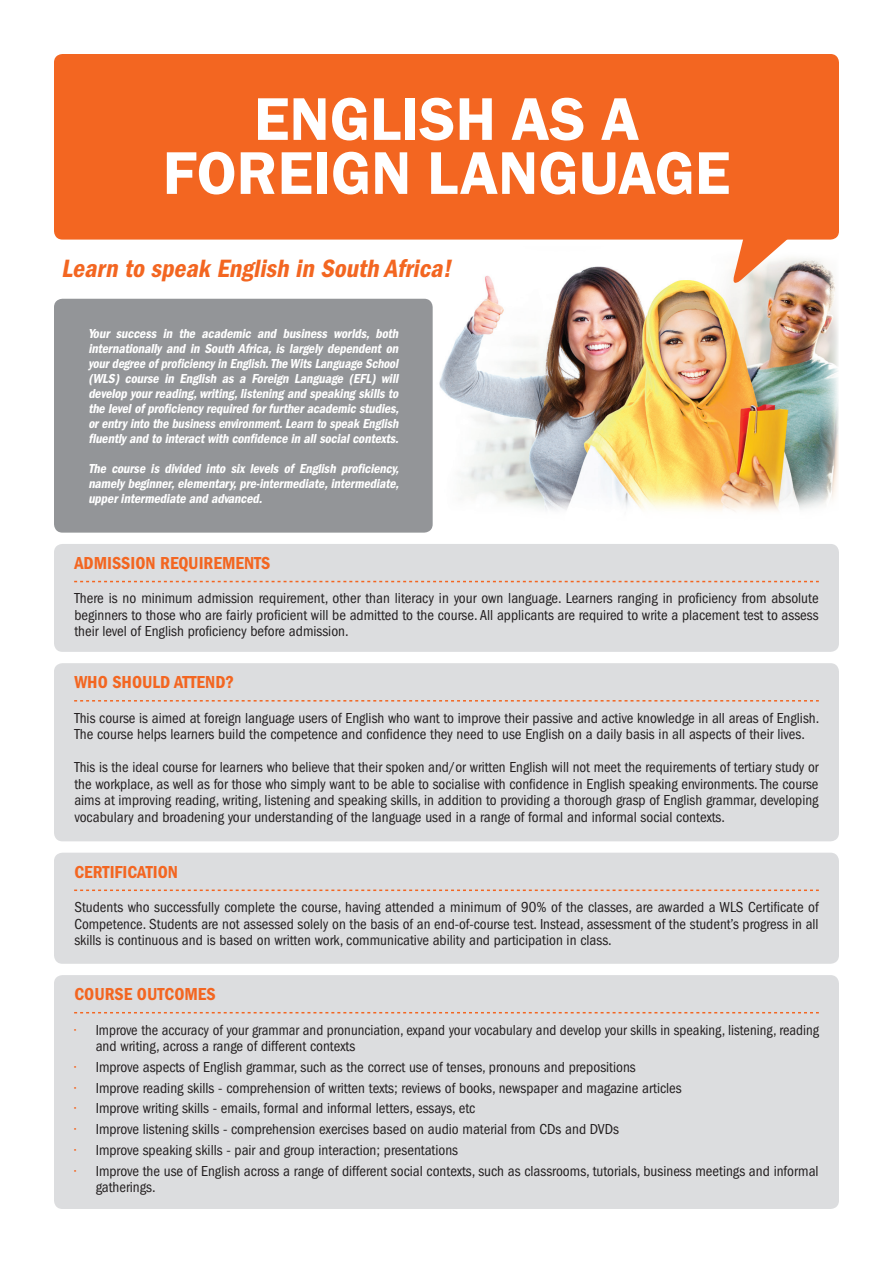
<style>
.page{position:relative;width:893px;height:1263px;background:#fff}
.page>*{position:absolute;margin:0;border:0;box-sizing:border-box;transform-origin:0 0}
.t1{font:600 62.4px/54px "Franklin Got Itc T";color:#fff;text-align:center}
.t2{font:italic 25.95px "ITC Franklin Gothic Std Dm Cd";color:#f36621}
.t3{font:18px "ITC Franklin Gothic Std Dm Cd";color:#f36621}
.t4{font:condensed 15px/16.5px "ITC Franklin Gothic Std";color:#231f20;text-align:justify}
.t5{font:italic 13.5px/15px "ITC Franklin Gothic Std Dm Cd";color:#fff;text-align:justify}
.s1{color:#f36621}
</style>
<div class="page">
<img style="left:428px;top:260px;width:411px;height:252px">
<div style="left:54px;top:54px;width:785px;height:186px;background:#f36621;border-radius:9px"></div>
<svg style="left:731px;top:239px;width:84px;height:50px"></svg>
<div style="left:54px;top:299px;width:379px;height:234px;background:#939598;border-radius:9px"></div>
<div style="left:54px;top:544px;width:785px;height:108px;background:#dcdddf;border-radius:9px"></div>
<svg style="left:74px;top:581px;width:745px;height:1px"></svg>
<div style="left:54px;top:663px;width:785px;height:178px;background:#dcdddf;border-radius:9px"></div>
<svg style="left:74px;top:700px;width:745px;height:1px"></svg>
<div style="left:54px;top:853px;width:785px;height:111px;background:#dcdddf;border-radius:9px"></div>
<svg style="left:74px;top:889px;width:745px;height:2px"></svg>
<div style="left:54px;top:975px;width:785px;height:234px;background:#dcdddf;border-radius:9px"></div>
<svg style="left:74px;top:1012px;width:745px;height:1px"></svg>
<p class="t1" style="left:163px;top:92px;width:569px">ENGLISH AS A<br>FOREIGN LANGUAGE</p>
<p class="t2" style="left:61px;top:254px;width:397px">Learn to speak English in South Africa!</p>
<p class="t5" style="left:88px;top:326px;width:315px">Your success in the academic and business worlds, both internationally and in South Africa, is largely dependent on yourdegree ofproficiency in English.The WitsLanguage School (WLS) course in English as a Foreign Language (EFL) will develop yourreading,writing,listening and speaking skills to the levelofproficiency required forfurtheracademic studies, orentry into the businessenvironment.Learn to speak English fluently and to interactwith confidence in allsocialcontexts.</p>
<p class="t5" style="left:88px;top:461px;width:315px">The course is divided into six levels of English proficiency, namely beginner,elementary,pre-intermediate,intermediate, upperintermediate and advanced.</p>
<p class="t3" style="left:74px;top:553px;width:198px">ADMISSION REQUIREMENTS</p>
<p class="t4" style="left:74px;top:590px;width:746px">There is no minimum admission requirement, other than literacy in your own language. Learners ranging in proficiency from absolute beginners to those who are fairly proficient will be admitted to the course. All applicants are required to write a placement test to assess their level of English proficiency before admission.</p>
<p class="t3" style="left:74px;top:672px;width:161px">WHO SHOULD ATTEND?</p>
<p class="t4" style="left:74px;top:709px;width:746px">This course is aimed at foreign language users of English who want to improve their passive and active knowledge in all areas of English.<br>The course helps learners build the competence and confidence they need to use English on a daily basis in all aspects of their lives.</p>
<p class="t4" style="left:74px;top:759px;width:746px">This is the ideal course for learners who believe that their spoken and/or written English will not meet the requirements of tertiary study or the workplace, as well as for those who simply want to be able to socialise with confidence in English speaking environments. The course aims at improving reading, writing, listening and speaking skills, in addition to providing a thorough grasp of English grammar, developing vocabulary and broadening your understanding of the language used in a range of formal and informal social contexts.</p>
<p class="t3" style="left:74px;top:861px;width:105px">CERTIFICATION</p>
<p class="t4" style="left:74px;top:899px;width:746px">Students who successfully complete the course, having attended a minimum of 90% of the classes, are awarded a WLS Certificate of Competence. Students are not assessed solely on the basis of an end-of-course test. Instead, assessment of the student’s progress in all skills is continuous and is based on written work, communicative ability and participation in class.</p>
<p class="t3" style="left:74px;top:984px;width:143px">COURSE OUTCOMES</p>
<p class="t4" style="left:96px;top:1021px;width:725px;text-indent:-21px"><span class="s1">•</span> Improve the accuracy of your grammar and pronunciation, expand your vocabulary and develop your skills in speaking, listening, reading and writing, across a range of different contexts</p>
<p class="t4" style="left:74px;top:1059px;width:563px"><span class="s1">•</span> Improve aspects of English grammar, such as the correct use of tenses, pronouns and prepositions</p>
<p class="t4" style="left:74px;top:1079px;width:609px"><span class="s1">•</span> Improve reading skills - comprehension of written texts; reviews of books, newspaper and magazine articles</p>
<p class="t4" style="left:74px;top:1100px;width:402px"><span class="s1">•</span> Improve writing skills - emails, formal and informal letters, essays, etc</p>
<p class="t4" style="left:74px;top:1121px;width:546px"><span class="s1">•</span> Improve listening skills - comprehension exercises based on audio material from CDs and DVDs</p>
<p class="t4" style="left:74px;top:1142px;width:385px"><span class="s1">•</span> Improve speaking skills - pair and group interaction; presentations</p>
<p class="t4" style="left:96px;top:1162px;width:724px;text-indent:-21px"><span class="s1">•</span> Improve the use of English across a range of different social contexts, such as classrooms, tutorials, business meetings and informal gatherings.</p>
</div>
